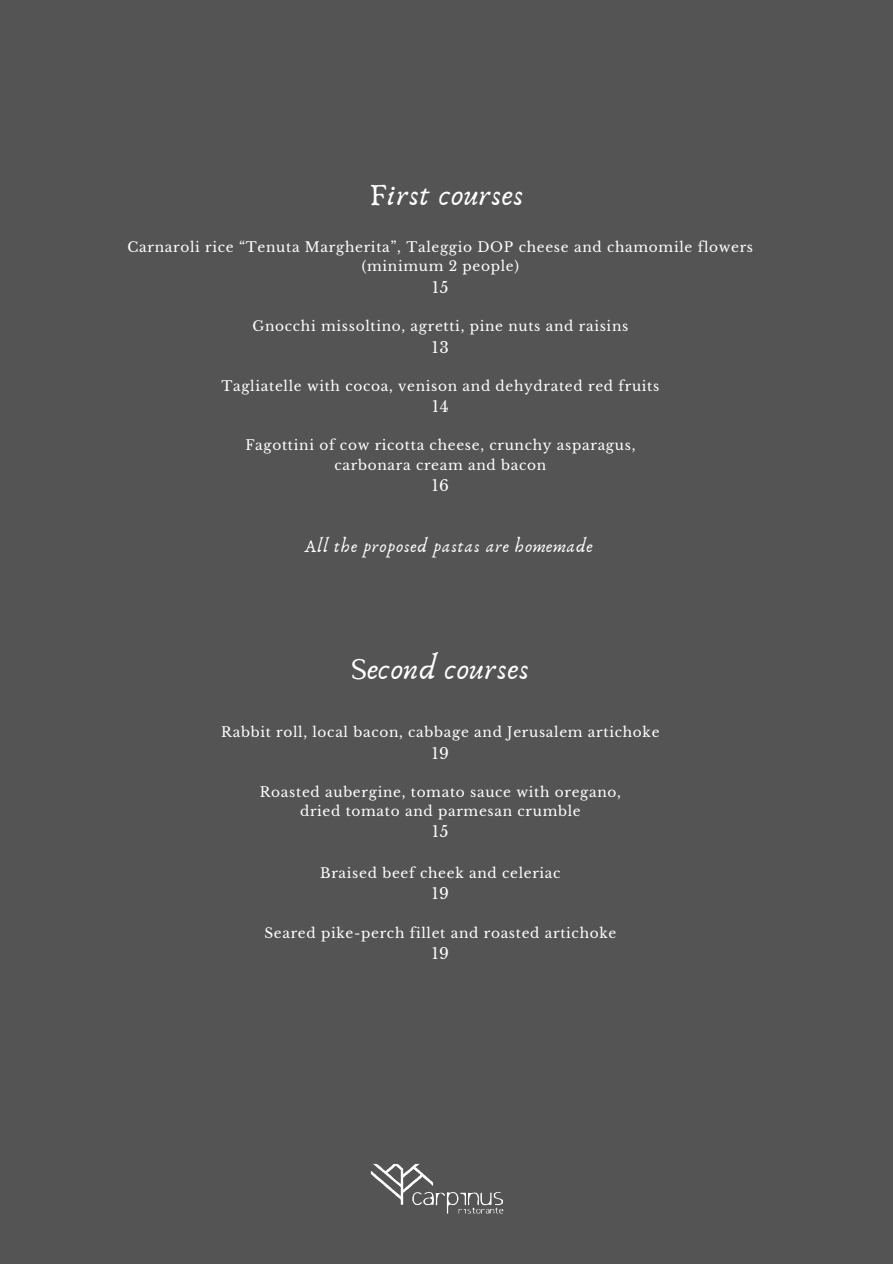
<style>
.page{position:relative;width:893px;height:1264px;background:#fff}
.page>*{position:absolute;margin:0;border:0;box-sizing:border-box;transform-origin:0 0}
.t1{font:31.8px "Anaktoria";letter-spacing:.02em;color:#fff}
.t2{font:18px "Anaktoria";letter-spacing:.05em;color:#fff}
.t3{font:15.3px "Libre Baskerville";letter-spacing:.05em;color:#fff}
.t4{font:13.65px "Libre Baskerville";letter-spacing:.05em;color:#fff}
</style>
<div class="page">
<div style="left:0;top:0;width:892px;height:1263px;background:#545454"></div>
<img style="left:370px;top:1163px;width:134px;height:51px">
<p class="t1" style="left:369px;top:175px;width:156px">First courses</p>
<h1 class="t4" style="left:128px;top:239px;width:627px">Carnaroli rice “Tenuta Margherita”, Taleggio DOP cheese and chamomile flowers</h1>
<p class="t4" style="left:362px;top:258px;width:158px">(minimum 2 people)</p>
<p class="t3" style="left:432px;top:278px;width:18px">15</p>
<p class="t4" style="left:252px;top:318px;width:377px">Gnocchi missoltino, agretti, pine nuts and raisins</p>
<p class="t3" style="left:432px;top:338px;width:18px">13</p>
<p class="t4" style="left:221px;top:377px;width:439px">Tagliatelle with cocoa, venison and dehydrated red fruits</p>
<p class="t3" style="left:432px;top:397px;width:18px">14</p>
<p class="t4" style="left:245px;top:437px;width:391px">Fagottini of cow ricotta cheese, crunchy asparagus,</p>
<p class="t4" style="left:334px;top:456px;width:213px">carbonara cream and bacon</p>
<p class="t3" style="left:431px;top:476px;width:19px">16</p>
<p class="t2" style="left:304px;top:535px;width:290px">All the proposed pastas are homemade</p>
<p class="t1" style="left:351px;top:649px;width:180px">Second courses</p>
<h2 class="t4" style="left:221px;top:724px;width:439px">Rabbit roll, local bacon, cabbage and Jerusalem artichoke</h2>
<h1 class="t3" style="left:431px;top:743px;width:19px">19</h1>
<p class="t4" style="left:260px;top:783px;width:362px">Roasted aubergine, tomato sauce with oregano,</p>
<p class="t4" style="left:300px;top:802px;width:282px">dried tomato and parmesan crumble</p>
<p class="t3" style="left:432px;top:822px;width:18px">15</p>
<p class="t4" style="left:320px;top:864px;width:242px">Braised beef cheek and celeriac</p>
<p class="t3" style="left:431px;top:884px;width:19px">19</p>
<p class="t4" style="left:264px;top:924px;width:353px">Seared pike-perch fillet and roasted artichoke</p>
<p class="t3" style="left:431px;top:944px;width:19px">19</p>
</div>
